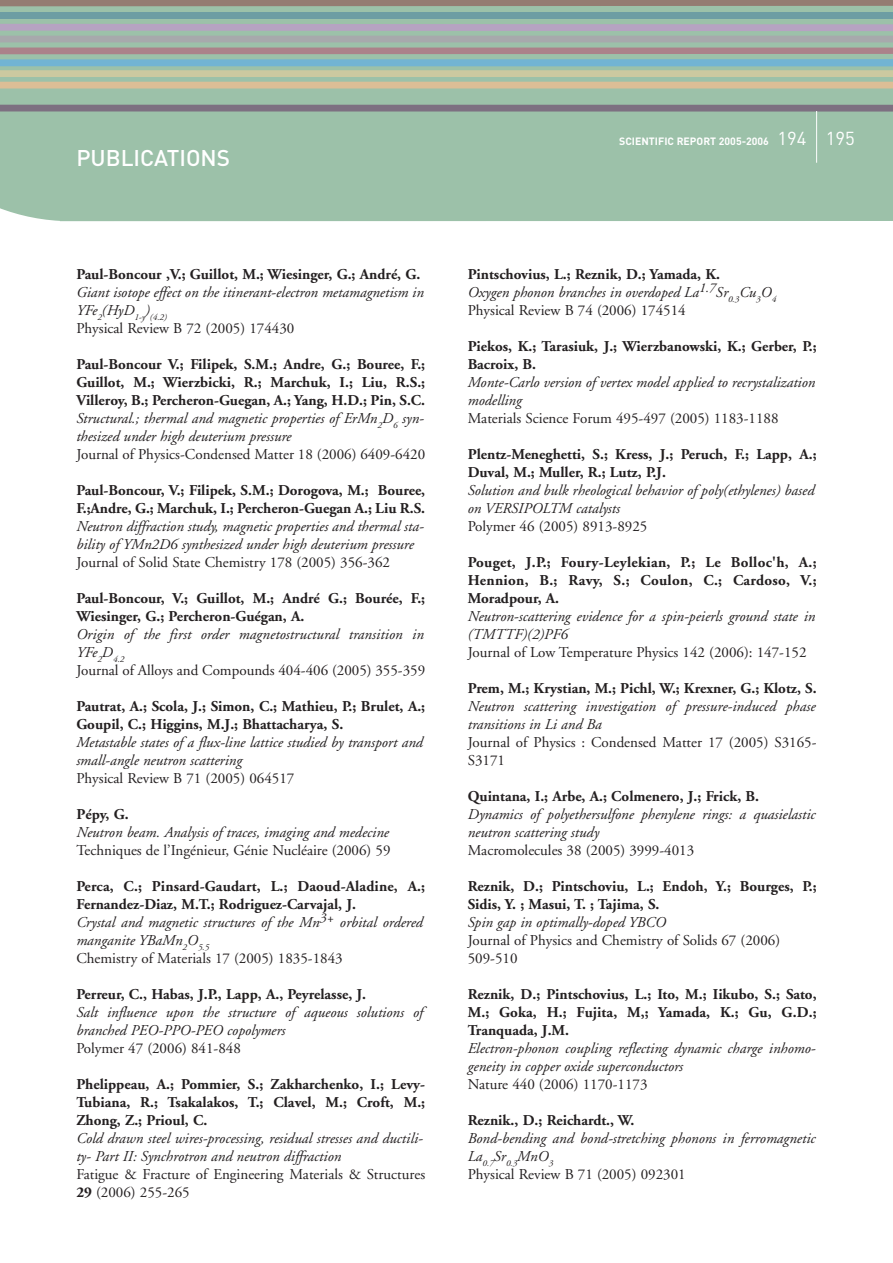
<style>
.page{position:relative;width:893px;height:1263px;background:#fff}
.page>*{position:absolute;margin:0;border:0;box-sizing:border-box;transform-origin:0 0}
.t1{font:500 22.5px "DIN";color:#fff}
.t2{font:700 15px/18px "Adobe Garamond";color:#231f20}
.t3{font:italic 15px/18px "Adobe Garamond";color:#231f20}
.t4{font:15px/18px "Adobe Garamond";color:#231f20}
.t5{font:700 10.5px "DIN";color:#fff}
.t6{font:italic 9px "Adobe Garamond";color:#231f20}
.s1{font-weight:400;font-size:18.6px}
.s2{font-weight:400;font-style:italic}
.s3{font-style:normal}
.s4{font-weight:400}
.s5{font-weight:700}
.s6{font-weight:700;font-style:normal}
</style>
<div class="page">
<div style="left:0;top:6px;width:892px;height:215px;background:#9cc1a9"></div>
<div style="left:0;top:0;width:892px;height:6px;background:#947c72"></div>
<div style="left:0;top:12px;width:892px;height:7px;background:#6d9da3"></div>
<svg style="left:0;top:24px;width:892px;height:18px;background:#a9adb3"></svg>
<svg style="left:0;top:48px;width:892px;height:64px;background:#a1b1a3"></svg>
<hr style="left:816px;top:111px;width:1px;height:52px;background:#fff">
<h1 class="t1" style="left:76px;top:150px;width:155px">PUBLICATIONS</h1>
<p class="t5" style="left:619px;top:138px;width:237px">SCIENTIFIC REPORT 2005-2006 <span class="s1">194 195</span></p>
<p class="t2" style="left:76px;top:267px;width:345px">Paul-Boncour ,V.; Guillot, M.; Wiesinger, G.; André, G.</p>
<p class="t3" style="left:76px;top:285px;width:349px">Giant isotope effect on the itinerant-electron metamagnetism in</p>
<p class="t6" style="left:76px;top:314px;width:92px"><sup>YFe</sup>2<sup>(HyD</sup>1-y<sup>)</sup>(4.2)</p>
<p class="t4" style="left:76px;top:321px;width:219px">Physical Review B 72 (2005) 174430</p>
<p class="t2" style="left:76px;top:357px;width:350px;text-align:justify">Paul-Boncour V.; Filipek, S.M.; Andre, G.; Bouree, F.; Guillot, M.; Wierzbicki, R.; Marchuk, I.; Liu, R.S.; Villeroy, B.; Percheron-Guegan, A.; Yang, H.D.; Pin, S.C.<br><span class="s2">Structural.; thermal and magnetic properties of ErMn</span><sub>2</sub><span class="s2">D</span><sub>6</sub> <span class="s2">syn&shy;thesized under high deuterium pressure</span></p>
<p class="t4" style="left:76px;top:447px;width:350px">Journal of Physics-Condensed Matter 18 (2006) 6409-6420</p>
<p class="t2" style="left:76px;top:483px;width:350px">Paul-Boncour, V.; Filipek, S.M.; Dorogova, M.; Bouree,<br>F.;Andre, G.; Marchuk, I.; Percheron-Guegan A.; Liu R.S.</p>
<p class="t3" style="left:76px;top:519px;width:349px">Neutron diffraction study, magnetic properties and thermal sta&shy;bility of YMn2D6 synthesized under high deuterium pressure</p>
<p class="t4" style="left:76px;top:555px;width:315px">Journal of Solid State Chemistry 178 (2005) 356-362</p>
<p class="t2" style="left:76px;top:591px;width:350px">Paul-Boncour, V.; Guillot, M.; André G.; Bourée, F.;<br>Wiesinger, G.; Percheron-Guégan, A.</p>
<p class="t3" style="left:76px;top:627px;width:350px">Origin of the first order magnetostructural transition in<br>YFe<sub>2</sub>D<sub>4.2<br></sub><span class="s3">Journal of Alloys and Compounds 404-406 (2005) 355-359</span></p>
<p class="t2" style="left:76px;top:699px;width:350px">Pautrat, A.; Scola, J.; Simon, C.; Mathieu, P.; Brulet, A.;<br>Goupil, C.; Higgins, M.J.; Bhattacharya, S.</p>
<p class="t3" style="left:76px;top:735px;width:348px">Metastable states of a flux-line lattice studied by transport and small-angle neutron scattering</p>
<p class="t4" style="left:76px;top:771px;width:219px">Physical Review B 71 (2005) 064517</p>
<p class="t2" style="left:76px;top:807px;width:54px">Pépy, G.</p>
<p class="t3" style="left:76px;top:825px;width:314px">Neutron beam. Analysis of traces, imaging and medecine</p>
<p class="t4" style="left:76px;top:843px;width:316px">Techniques de l’Ingénieur, Génie Nucléaire (2006) 59</p>
<p class="t2" style="left:76px;top:879px;width:350px">Perca, C.; Pinsard-Gaudart, L.; Daoud-Aladine, A.; Fernandez-Diaz, M.T.; Rodriguez-Carvajal, J.<br><span class="s2">Crystal and magnetic structures of the Mn</span><sup>3+</sup> <span class="s2">orbital ordered manganite YBaMn</span><sub>2</sub><span class="s2">O</span><sub>5.5<br></sub><span class="s4">Chemistry of Materials 17 (2005) 1835-1843</span></p>
<p class="t2" style="left:76px;top:987px;width:291px">Perreur, C., Habas, J.P., Lapp, A., Peyrelasse, J.</p>
<p class="t3" style="left:76px;top:1005px;width:348px">Salt influence upon the structure of aqueous solutions of branched PEO-PPO-PEO copolymers</p>
<p class="t4" style="left:76px;top:1041px;width:166px">Polymer 47 (2006) 841-848</p>
<p class="t2" style="left:76px;top:1077px;width:350px;text-align:justify">Phelippeau, A.; Pommier, S.; Zakharchenko, I.; Levy-Tubiana, R.; Tsakalakos, T.; Clavel, M.; Croft, M.; Zhong, Z.; Prioul, C.</p>
<p class="t3" style="left:76px;top:1131px;width:348px">Cold drawn steel wires-processing, residual stresses and ductili&shy;ty- Part II: Synchrotron and neutron diffraction</p>
<p class="t4" style="left:76px;top:1167px;width:350px">Fatigue &amp; Fracture of Engineering Materials &amp; Structures<br><span class="s5">29</span> (2006) 255-265</p>
<p class="t3" style="left:468px;top:267px;width:310px"><span class="s6">Pintschovius, L.; Reznik, D.; Yamada, K.<br></span>Oxygen phonon branches in overdoped La<sup>1.7</sup>Sr<sub>0.3</sub>Cu<sub>3</sub>O<sub>4<br></sub><span class="s3">Physical Review B 74 (2006) 174514</span></p>
<p class="t2" style="left:468px;top:339px;width:350px">Piekos, K.; Tarasiuk, J.; Wierzbanowski, K.; Gerber, P.;<br>Bacroix, B.</p>
<p class="t3" style="left:468px;top:375px;width:349px">Monte-Carlo version of vertex model applied to recrystalization modelling</p>
<p class="t4" style="left:468px;top:411px;width:312px">Materials Science Forum 495-497 (2005) 1183-1188</p>
<p class="t2" style="left:468px;top:447px;width:350px">Plentz-Meneghetti, S.; Kress, J.; Peruch, F.; Lapp, A.;<br>Duval, M.; Muller, R.; Lutz, P.J.</p>
<p class="t3" style="left:468px;top:483px;width:348px">Solution and bulk rheological behavior of poly(ethylenes) based on VERSIPOLTM catalysts</p>
<p class="t4" style="left:468px;top:519px;width:181px">Polymer 46 (2005) 8913-8925</p>
<p class="t2" style="left:468px;top:555px;width:350px;text-align:justify">Pouget, J.P.; Foury-Leylekian, P.; Le Bolloc'h, A.; Hennion, B.; Ravy, S.; Coulon, C.; Cardoso, V.; Moradpour, A.</p>
<p class="t3" style="left:468px;top:609px;width:349px">Neutron-scattering evidence for a spin-peierls ground state in (TMTTF)(2)PF6</p>
<p class="t4" style="left:468px;top:645px;width:340px">Journal of Low Temperature Physics 142 (2006): 147-152</p>
<p class="t2" style="left:468px;top:681px;width:350px">Prem, M.; Krystian, M.; Pichl, W.; Krexner, G.; Klotz, S.</p>
<p class="t3" style="left:468px;top:699px;width:349px">Neutron scattering investigation of pressure-induced phase transitions in Li and Ba</p>
<p class="t4" style="left:468px;top:735px;width:350px">Journal of Physics : Condensed Matter 17 (2005) S3165-<br>S3171</p>
<p class="t2" style="left:468px;top:789px;width:293px">Quintana, I.; Arbe, A.; Colmenero, J.; Frick, B.</p>
<p class="t3" style="left:468px;top:807px;width:349px">Dynamics of polyethersulfone phenylene rings: a quasielastic neutron scattering study</p>
<p class="t4" style="left:468px;top:843px;width:228px">Macromolecules 38 (2005) 3999-4013</p>
<p class="t2" style="left:468px;top:879px;width:350px">Reznik, D.; Pintschoviu, L.; Endoh, Y.; Bourges, P.;<br>Sidis, Y. ; Masui, T. ; Tajima, S.</p>
<p class="t3" style="left:468px;top:915px;width:200px">Spin gap in optimally-doped YBCO</p>
<p class="t4" style="left:468px;top:933px;width:314px">Journal of Physics and Chemistry of Solids 67 (2006)<br>509-510</p>
<p class="t2" style="left:468px;top:987px;width:350px;text-align:justify">Reznik, D.; Pintschovius, L.; Ito, M.; Iikubo, S.; Sato, M.; Goka, H.; Fujita, M,; Yamada, K.; Gu, G.D.; Tranquada, J.M.</p>
<p class="t3" style="left:468px;top:1041px;width:349px">Electron-phonon coupling reflecting dynamic charge inhomo&shy;geneity in copper oxide superconductors</p>
<p class="t4" style="left:468px;top:1077px;width:181px">Nature 440 (2006) 1170-1173</p>
<p class="t2" style="left:468px;top:1113px;width:168px">Reznik., D.; Reichardt., W.</p>
<p class="t3" style="left:468px;top:1131px;width:349px">Bond-bending and bond-stretching phonons in ferromagnetic<br>La<sub>0.7</sub>Sr<sub>0.3</sub>MnO<sub>3<br></sub><span class="s3">Physical Review B 71 (2005) 092301</span></p>
</div>
